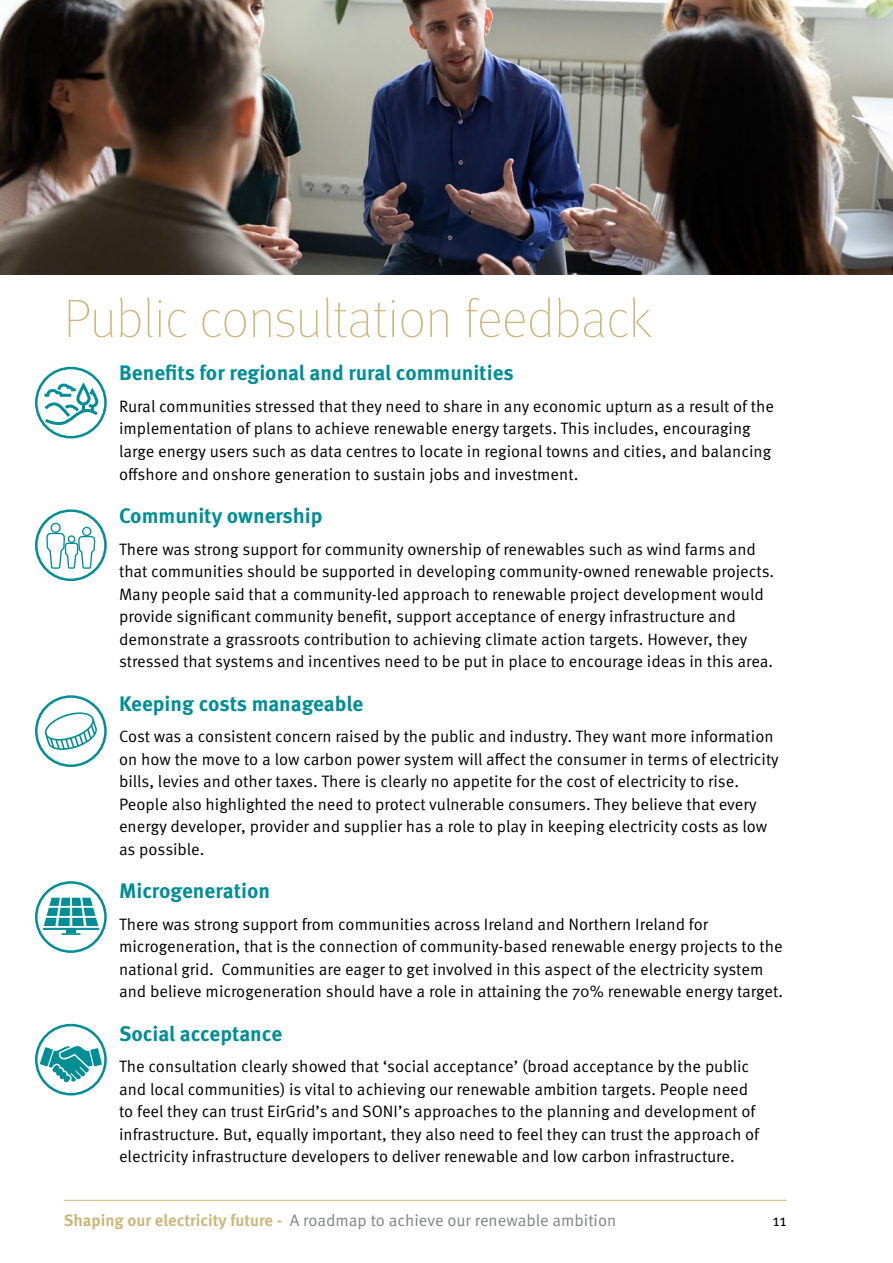
<style>
.page{position:relative;width:893px;height:1263px;background:#fff}
.page>*{position:absolute;margin:0;border:0;box-sizing:border-box;transform-origin:0 0}
.t1{font:100 54px "Meta Pro";color:#ccb87c}
.t2{font:700 21px "Meta Pro";color:#008e96}
.t3{font:16.5px/22.5px "Meta Pro Norm";color:#000}
.t4{font:16.5px "Meta Pro Norm";color:#808285}
.s1{font-family:"Meta Pro";font-weight:700;color:#ccb87c}
</style>
<div class="page">
<hr style="left:64px;top:1200px;width:723px;height:1px;background:#ccb87c">
<img style="left:0;top:0;width:893px;height:275px">
<div style="left:35px;top:509px;width:72px;height:72px;border:3px solid #008e96;border-radius:50%"></div>
<div style="left:82px;top:527px;width:9px;height:9px;border:1px solid #008e96;border-radius:50%"></div>
<div style="left:51px;top:523px;width:10px;height:10px;border:1px solid #008e96;border-radius:50%"></div>
<svg style="left:46px;top:532px;width:50px;height:50px"></svg>
<div style="left:35px;top:695px;width:72px;height:72px;border:3px solid #008e96;border-radius:50%"></div>
<svg style="left:43px;top:710px;width:56px;height:42px"></svg>
<div style="left:35px;top:367px;width:72px;height:71px;border:3px solid #008e96;border-radius:50%"></div>
<svg style="left:41px;top:382px;width:60px;height:44px"></svg>
<div style="left:35px;top:881px;width:72px;height:72px;border:3px solid #008e96;border-radius:50%"></div>
<svg style="left:43px;top:898px;width:56px;height:37px"></svg>
<div style="left:35px;top:1024px;width:72px;height:71px;border:3px solid #008e96;border-radius:50%"></div>
<svg style="left:40px;top:1046px;width:62px;height:37px"></svg>
<h1 class="t1" style="left:64px;top:281px;width:589px">Public consultation feedback</h1>
<p class="t2" style="left:119px;top:357px;width:396px">Benefits for regional and rural communities</p>
<p class="t3" style="left:119px;top:394px;width:657px">Rural communities stressed that they need to share in any economic upturn as a result of the implementation of plans to achieve renewable energy targets. This includes, encouraging large energy users such as data centres to locate in regional towns and cities, and balancing offshore and onshore generation to sustain jobs and investment.</p>
<p class="t2" style="left:119px;top:499px;width:205px">Community ownership</p>
<p class="t3" style="left:119px;top:536px;width:657px">There was strong support for community ownership of renewables such as wind farms and that communities should be supported in developing community-owned renewable projects.<br>Many people said that a community-led approach to renewable project development would provide significant community benefit, support acceptance of energy infrastructure and demonstrate a grassroots contribution to achieving climate action targets. However, they stressed that systems and incentives need to be put in place to encourage ideas in this area.</p>
<p class="t2" style="left:119px;top:687px;width:246px">Keeping costs manageable</p>
<p class="t3" style="left:119px;top:724px;width:661px">Cost was a consistent concern raised by the public and industry. They want more information on how the move to a low carbon power system will affect the consumer in terms of electricity bills, levies and other taxes. There is clearly no appetite for the cost of electricity to rise.<br>People also highlighted the need to protect vulnerable consumers. They believe that every energy developer, provider and supplier has a role to play in keeping electricity costs as low as possible.</p>
<p class="t2" style="left:119px;top:874px;width:152px">Microgeneration</p>
<p class="t3" style="left:119px;top:911px;width:666px">There was strong support from communities across Ireland and Northern Ireland for microgeneration, that is the connection of community-based renewable energy projects to the national grid. Communities are eager to get involved in this aspect of the electricity system and believe microgeneration should have a role in attaining the 70% renewable energy target.</p>
<p class="t2" style="left:119px;top:1017px;width:165px">Social acceptance</p>
<p class="t3" style="left:119px;top:1054px;width:642px">The consultation clearly showed that ‘social acceptance’ (broad acceptance by the public and local communities) is vital to achieving our renewable ambition targets. People need to feel they can trust EirGrid’s and SONI’s approaches to the planning and development of infrastructure. But, equally important, they also need to feel they can trust the approach of electricity infrastructure developers to deliver renewable and low carbon infrastructure.</p>
<p class="t4" style="left:64px;top:1208px;width:554px"><span class="s1">Shaping our electricity future -</span> A roadmap to achieve our renewable ambition</p>
<p class="t3" style="left:772px;top:1208px;width:16px">11</p>
</div>
